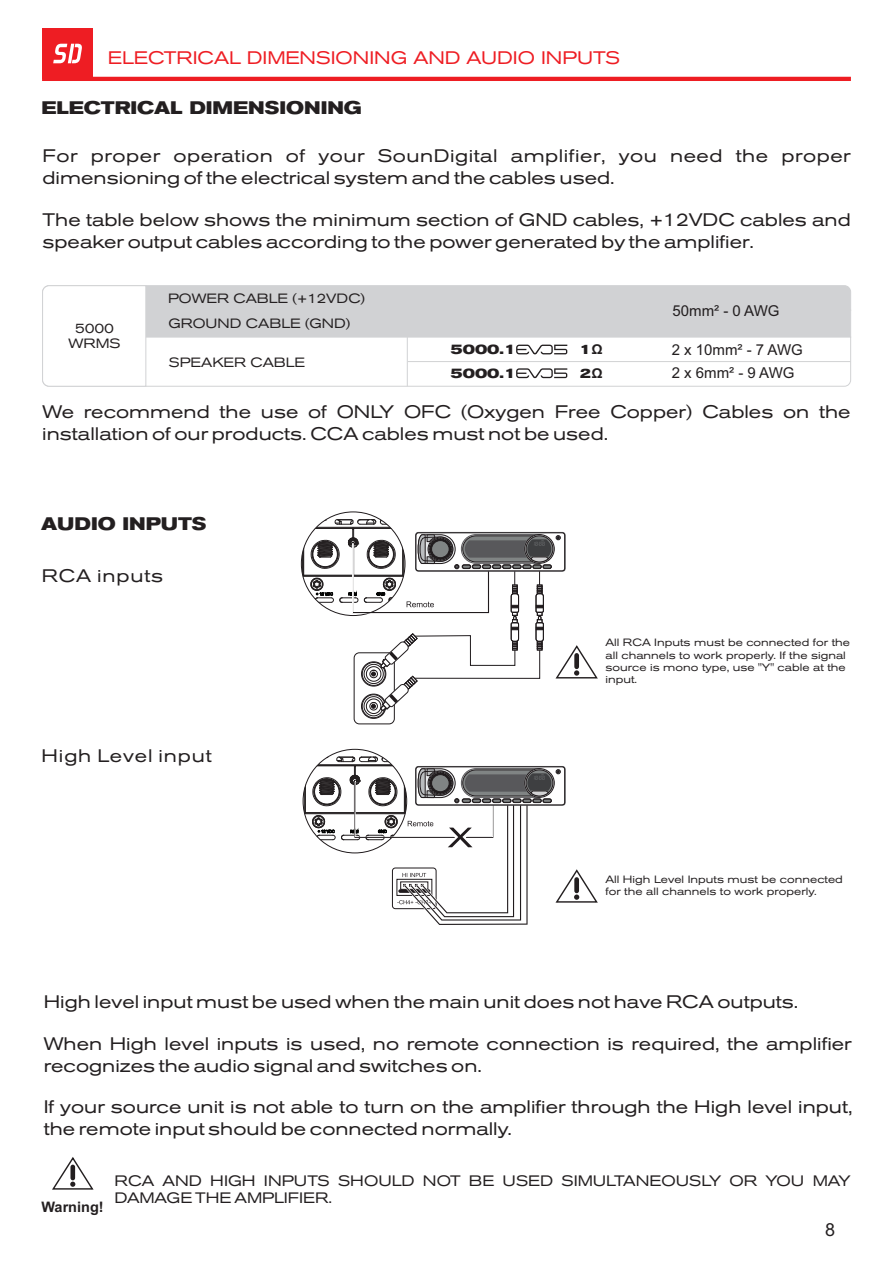
<style>
.page{position:relative;width:893px;height:1262px;background:#fff}
.page>*{position:absolute;margin:0;border:0;box-sizing:border-box;transform-origin:0 0}
.t1{font:expanded 18px/22px "Akzidenz Grotesk BQ";color:#231f20}
.t2{font:expanded 18px/22px "Akzidenz Grotesk BQ";letter-spacing:.03em;color:#231f20}
.t3{font:expanded 18px "Akzidenz Grotesk BQ";color:#ee1d23}
.t4{font:700 expanded 18px "Akzidenz Grotesk BQ";color:#231f20}
.t5{font:expanded 18px "Akzidenz Grotesk BQ";letter-spacing:.045em;color:#231f20}
.t6{font:18px "Arial";color:#231f20}
.t7{font:expanded 15px/17.4px "Akzidenz Grotesk BQ";color:#231f20}
.t8{font:15px "Arial";color:#231f20}
.t9{font:700 14.4px "Arial";color:#231f20}
.t10{font:700 expanded 13.8px "Akzidenz Grotesk BQ";color:#231f20;scale:1.05 1}
.t11{font:700 expanded 13.5px "Akzidenz Grotesk BQ";color:#231f20;scale:1.05 1}
.t12{font:expanded 13.35px/24.2px "Akzidenz Grotesk BQ";color:#231f20}
.t13{font:expanded 10.5px/12.1px "Akzidenz Grotesk BQ";color:#231f20}
.s1{font-family:"Arial";font-stretch:normal}
</style>
<div class="page">
<hr style="left:304px;top:528px;width:49px;height:1px;background:#231f20">
<hr style="left:303px;top:528px;width:1px;height:47px;background:#231f20">
<hr style="left:304px;top:575px;width:49px;height:1px;background:#231f20">
<hr style="left:302px;top:527px;width:1px;height:49px;background:#231f20">
<hr style="left:302px;top:527px;width:101px;height:1px;background:#231f20">
<hr style="left:302px;top:576px;width:102px;height:1px;background:#231f20">
<hr style="left:305px;top:765px;width:49px;height:1px;background:#231f20">
<hr style="left:305px;top:766px;width:1px;height:46px;background:#231f20">
<hr style="left:305px;top:812px;width:49px;height:1px;background:#231f20">
<hr style="left:304px;top:764px;width:1px;height:49px;background:#231f20">
<hr style="left:304px;top:764px;width:101px;height:1px;background:#231f20">
<hr style="left:304px;top:813px;width:101px;height:1px;background:#231f20">
<svg style="left:42px;top:285px;width:809px;height:102px"></svg>
<hr style="left:408px;top:361px;width:442px;height:1px;background:#d1d2d4">
<hr style="left:407px;top:337px;width:1px;height:49px;background:#d1d2d4">
<div style="left:354px;top:652px;width:40px;height:72px;border:1px solid #201b1d;border-radius:5px"></div>
<div style="left:42px;top:28px;width:51px;height:51px;background:#ee1d23"></div>
<hr style="left:42px;top:77px;width:808px;height:4px;background:#ee1d23">
<svg style="left:53px;top:44px;width:29px;height:19px"></svg>
<svg style="left:310px;top:519px;width:288px;height:200px"></svg>
<svg style="left:312px;top:756px;width:286px;height:169px"></svg>
<svg style="left:52px;top:1157px;width:42px;height:33px"></svg>
<p class="t3" style="left:108px;top:51px;width:513px">ELECTRICAL DIMENSIONING AND AUDIO INPUTS</p>
<p class="t4" style="left:41px;top:101px;width:322px">ELECTRICAL DIMENSIONING</p>
<p class="t2" style="left:43px;top:146px;width:809px">For proper operation of your SounDigital amplifier, you need the proper dimensioning of the electrical system and the cables used.</p>
<p class="t1" style="left:42px;top:210px;width:809px">The table below shows the minimum section of GND cables, +12VDC cables and speaker output cables according to the power generated by the amplifier.</p>
<p class="t12" style="left:69px;top:321px;width:53px;line-height:15.6px;text-align:center">5000<br>WRMS</p>
<p class="t12" style="left:168px;top:288px;width:198px">POWER CABLE (+12VDC)<br>GROUND CABLE (GND)</p>
<p class="t12" style="left:169px;top:352px;width:138px">SPEAKER CABLE</p>
<p class="t8" style="left:672px;top:305px;width:108px">50mm² - 0 AWG</p>
<p class="t10" style="left:450px;top:344px;width:64px">5000.1</p>
<p class="t11" style="left:579px;top:344px;width:24px">1<span class="s1">Ω</span></p>
<p class="t8" style="left:671px;top:344px;width:133px">2 x 10mm² - 7 AWG</p>
<p class="t10" style="left:450px;top:368px;width:64px">5000.1</p>
<p class="t11" style="left:579px;top:368px;width:24px">2<span class="s1">Ω</span></p>
<p class="t8" style="left:671px;top:367px;width:124px">2 x 6mm² - 9 AWG</p>
<p class="t1" style="left:42px;top:402px;width:809px">We recommend the use of ONLY OFC (Oxygen Free Copper) Cables on the installation of our products. CCA cables must not be used.</p>
<p class="t4" style="left:41px;top:517px;width:167px">AUDIO INPUTS</p>
<p class="t5" style="left:42px;top:569px;width:123px">RCA inputs</p>
<p class="t5" style="left:42px;top:749px;width:172px">High Level input</p>
<p class="t13" style="left:605px;top:637px;width:246px">All RCA Inputs must be connected for the all channels to work properly. If the signal source is mono type, use "Y" cable at the input.</p>
<p class="t13" style="left:605px;top:874px;width:239px">All High Level Inputs must be connected for the all channels to work properly.</p>
<p class="t1" style="left:44px;top:992px;width:756px">High level input must be used when the main unit does not have RCA outputs.</p>
<p class="t1" style="left:44px;top:1034px;width:809px">When High level inputs is used, no remote connection is required, the amplifier recognizes the audio signal and switches on.</p>
<p class="t1" style="left:44px;top:1097px;width:810px">If your source unit is not able to turn on the amplifier through the High level input, the remote input should be connected normally.</p>
<p class="t9" style="left:41px;top:1201px;width:64px">Warning!</p>
<p class="t7" style="left:115px;top:1173px;width:737px">RCA AND HIGH INPUTS SHOULD NOT BE USED SIMULTANEOUSLY OR YOU MAY<br>DAMAGE THE AMPLIFIER.</p>
<p class="t6" style="left:825px;top:1223px;width:12px">8</p>
</div>
